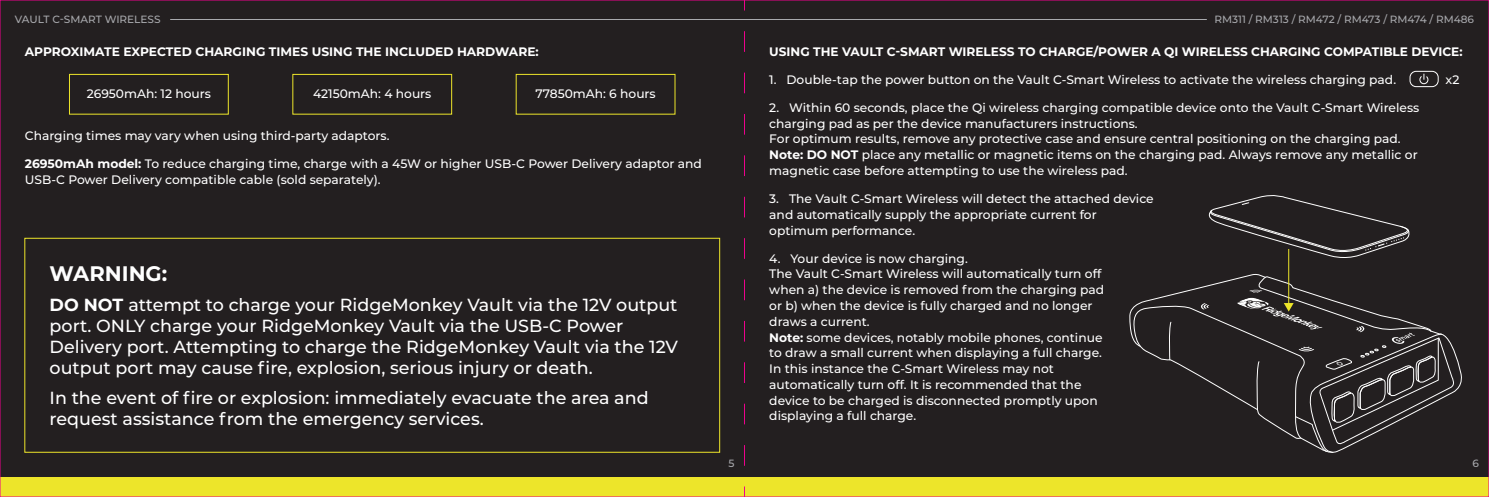
<style>
.page{position:relative;width:1489px;height:497px;background:#fff}
.page>*{position:absolute;margin:0;border:0;box-sizing:border-box;transform-origin:0 0}
.t1{font:700 21px "Montserrat";color:#fff}
.t2{font:500 17.5px/21px "Montserrat";color:#fff}
.t3{font:500 12.25px/15.8px "Montserrat";color:#fff}
.t4{font:700 12.25px "Montserrat";color:#fff}
.t5{font:500 10.5px "Montserrat";color:#a8a9ad}
.s1{font-weight:700}
</style>
<div class="page">
<div style="left:0;top:0;width:1488px;height:496px;background:#231f20"></div>
<div style="left:0;top:476px;width:1488px;height:20px;background:#ede52a"></div>
<hr style="left:170px;top:19px;width:1036px;height:1px;background:#a8a9ad">
<div style="left:24px;top:237px;width:696px;height:215px;border:1px solid #ede52a"></div>
<div style="left:69px;top:74px;width:160px;height:40px;border:1px solid #ede52a"></div>
<div style="left:292px;top:74px;width:160px;height:40px;border:1px solid #ede52a"></div>
<div style="left:515px;top:74px;width:160px;height:40px;border:1px solid #ede52a"></div>
<svg style="left:1208px;top:195px;width:202px;height:65px"></svg>
<hr style="left:1288px;top:249px;width:1px;height:55px;background:#ede52a">
<svg style="left:1131px;top:276px;width:324px;height:176px"></svg>
<div style="left:1409px;top:71px;width:29px;height:16px;border:1px solid #fff;border-radius:6px"></div>
<svg style="left:1419px;top:74px;width:9px;height:11px"></svg>
<svg style="left:744px;top:31px;width:1px;height:434px"></svg>
<p class="t5" style="left:15px;top:12px;width:147px">VAULT C-SMART WIRELESS</p>
<p class="t5" style="left:1214px;top:12px;width:261px">RM311 / RM313 / RM472 / RM473 / RM474 / RM486</p>
<p class="t4" style="left:769px;top:42px;width:694px">USING THE VAULT C-SMART WIRELESS TO CHARGE/POWER A QI WIRELESS CHARGING COMPATIBLE DEVICE:</p>
<p class="t3" style="left:769px;top:71px;width:628px">1. Double-tap the power button on the Vault C-Smart Wireless to activate the wireless charging pad.</p>
<p class="t3" style="left:1445px;top:71px;width:15px">x2</p>
<p class="t3" style="left:769px;top:99px;width:651px">2. Within 60 seconds, place the Qi wireless charging compatible device onto the Vault C-Smart Wireless charging pad as per the device manufacturers instructions.<br>For optimum results, remove any protective case and ensure central positioning on the charging pad.<br><span class="s1">Note: DO NOT</span> place any metallic or magnetic items on the charging pad. Always remove any metallic or magnetic case before attempting to use the wireless pad.</p>
<p class="t3" style="left:769px;top:190px;width:386px">3. The Vault C-Smart Wireless will detect the attached device and automatically supply the appropriate current for optimum performance.</p>
<p class="t3" style="left:769px;top:249px;width:336px">4. Your device is now charging.<br>The Vault C-Smart Wireless will automatically turn off when a) the device is removed from the charging pad or b) when the device is fully charged and no longer draws a current.<br><span class="s1">Note:</span> some devices, notably mobile phones, continue to draw a small current when displaying a full charge.<br>In this instance the C-Smart Wireless may not automatically turn off. It is recommended that the device to be charged is disconnected promptly upon displaying a full charge.</p>
<p class="t4" style="left:25px;top:42px;width:515px">APPROXIMATE EXPECTED CHARGING TIMES USING THE INCLUDED HARDWARE:</p>
<p class="t3" style="left:87px;top:85px;width:126px">26950mAh: 12 hours</p>
<p class="t3" style="left:313px;top:85px;width:120px">42150mAh: 4 hours</p>
<p class="t3" style="left:535px;top:85px;width:122px">77850mAh: 6 hours</p>
<p class="t3" style="left:25px;top:127px;width:366px">Charging times may vary when using third-party adaptors.</p>
<p class="t3" style="left:25px;top:155px;width:678px"><span class="s1">26950mAh model:</span> To reduce charging time, charge with a 45W or higher USB-C Power Delivery adaptor and<br>USB-C Power Delivery compatible cable (sold separately).</p>
<h1 class="t1" style="left:50px;top:258px;width:119px">WARNING:</h1>
<p class="t2" style="left:50px;top:293px;width:630px"><span class="s1">DO NOT</span> attempt to charge your RidgeMonkey Vault via the 12V output port. ONLY charge your RidgeMonkey Vault via the USB-C Power Delivery port. Attempting to charge the RidgeMonkey Vault via the 12V output port may cause fire, explosion, serious injury or death.</p>
<h2 class="t2" style="left:50px;top:386px;width:600px">In the event of fire or explosion: immediately evacuate the area and request assistance from the emergency services.</h2>
<p class="t5" style="left:728px;top:455px;width:8px">5</p>
<p class="t5" style="left:1472px;top:455px;width:8px">6</p>
</div>
